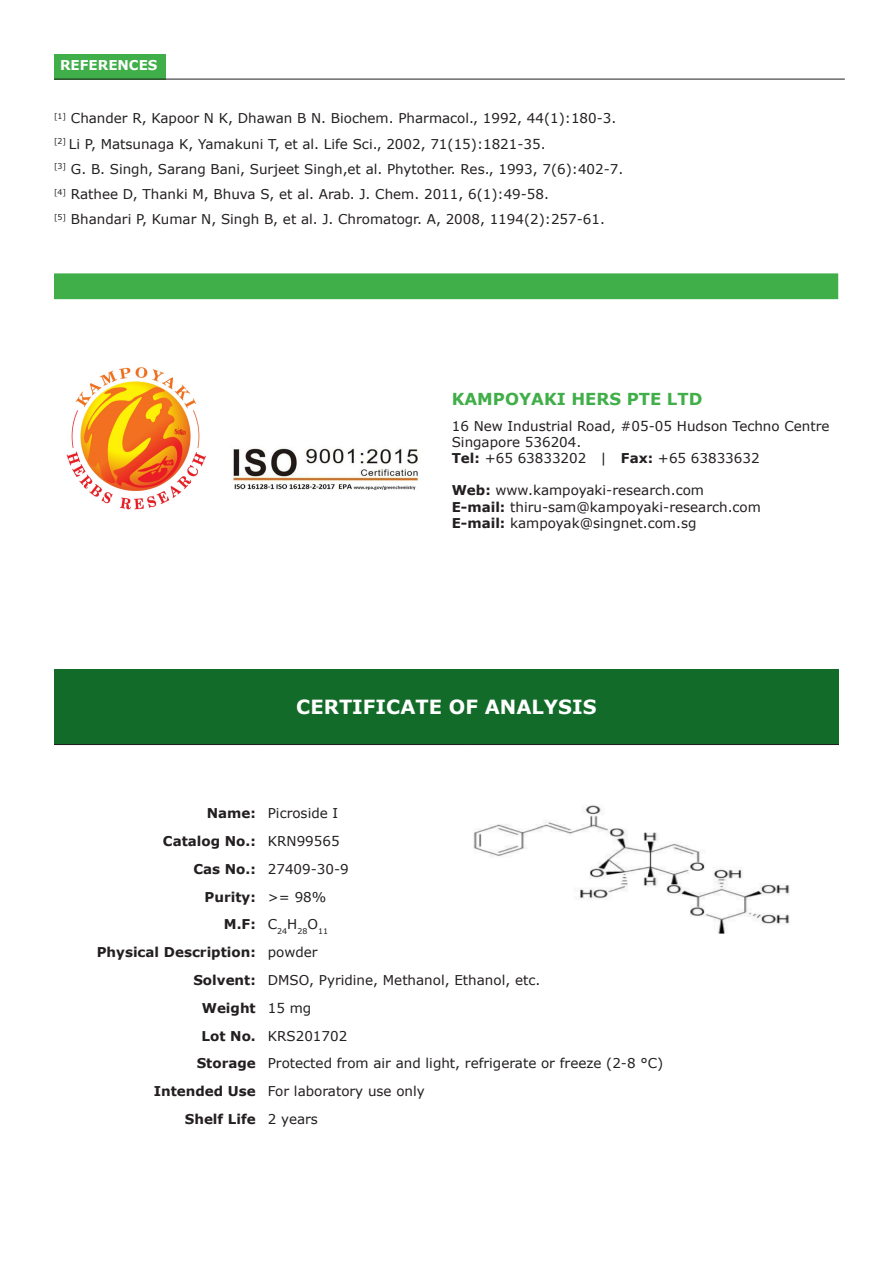
<style>
.page{position:relative;width:893px;height:1263px;background:#fff}
.page>*{position:absolute;margin:0;border:0;box-sizing:border-box;transform-origin:0 0}
.t1{font:700 19.5px "Verdana";color:#fff}
.t2{font:700 16.5px "Verdana";color:#40ae49}
.t3{font:13.5px "Verdana";color:#231f20}
.t4{font:700 13.5px "Verdana";color:#231f20}
.t5{font:700 13.5px "Verdana";color:#fff}
.t6{font:7.8px "Verdana";color:#231f20}
.s1{font-weight:700}
</style>
<div class="page">
<div style="left:54px;top:54px;width:112px;height:25px;background:#40ae49"></div>
<hr style="left:54px;top:79px;width:112px;height:1px;background:#231f20">
<hr style="left:166px;top:79px;width:679px;height:1px;background:#231f20">
<div style="left:54px;top:273px;width:784px;height:26px;background:#40ae49"></div>
<img style="left:66px;top:367px;width:140px;height:143px">
<img style="left:232px;top:448px;width:187px;height:42px">
<div style="left:54px;top:669px;width:785px;height:75px;background:#136b29"></div>
<hr style="left:54px;top:744px;width:208px;height:1px;background:#231f20">
<hr style="left:262px;top:744px;width:208px;height:1px;background:#231f20">
<hr style="left:470px;top:744px;width:369px;height:1px;background:#231f20">
<img style="left:473px;top:805px;width:317px;height:129px">
<p class="t5" style="left:60px;top:57px;width:99px">REFERENCES</p>
<p class="t3" style="left:54px;top:110px;width:564px"><sup>[1]</sup> Chander R, Kapoor N K, Dhawan B N. Biochem. Pharmacol., 1992, 44(1):180-3.</p>
<p class="t3" style="left:54px;top:135px;width:493px"><sup>[2]</sup> Li P, Matsunaga K, Yamakuni T, et al. Life Sci., 2002, 71(15):1821-35.</p>
<p class="t3" style="left:54px;top:160px;width:571px"><sup>[3]</sup> G. B. Singh, Sarang Bani, Surjeet Singh,et al. Phytother. Res., 1993, 7(6):402-7.</p>
<p class="t3" style="left:54px;top:185px;width:497px"><sup>[4]</sup> Rathee D, Thanki M, Bhuva S, et al. Arab. J. Chem. 2011, 6(1):49-58.</p>
<p class="t3" style="left:54px;top:211px;width:552px"><sup>[5]</sup> Bhandari P, Kumar N, Singh B, et al. J. Chromatogr. A, 2008, 1194(2):257-61.</p>
<p class="t2" style="left:452px;top:389px;width:252px">KAMPOYAKI HERS PTE LTD</p>
<p class="t3" style="left:452px;top:417px;width:379px">16 New Industrial Road, #05-05 Hudson Techno Centre</p>
<p class="t3" style="left:452px;top:433px;width:131px">Singapore 536204.</p>
<p class="t3" style="left:452px;top:449px;width:309px"><span class="s1">Tel:</span> +65 63833202 | <span class="s1">Fax:</span> +65 63833632</p>
<p class="t3" style="left:452px;top:482px;width:254px"><span class="s1">Web:</span> www.kampoyaki-research.com</p>
<p class="t3" style="left:452px;top:498px;width:311px"><span class="s1">E-mail:</span> thiru-sam@kampoyaki-research.com</p>
<p class="t3" style="left:452px;top:514px;width:246px"><span class="s1">E-mail:</span> kampoyak@singnet.com.sg</p>
<p class="t1" style="left:296px;top:694px;width:302px">CERTIFICATE OF ANALYSIS</p>
<p class="t4" style="left:207px;top:804px;width:51px">Name:</p>
<p class="t3" style="left:268px;top:805px;width:72px">Picroside I</p>
<p class="t4" style="left:163px;top:832px;width:94px">Catalog No.:</p>
<p class="t3" style="left:268px;top:832px;width:73px">KRN99565</p>
<p class="t4" style="left:193px;top:860px;width:64px">Cas No.:</p>
<p class="t3" style="left:268px;top:860px;width:82px">27409-30-9</p>
<p class="t4" style="left:205px;top:888px;width:53px">Purity:</p>
<p class="t3" style="left:268px;top:888px;width:60px">&gt;= 98%</p>
<p class="t4" style="left:224px;top:916px;width:33px">M.F:</p>
<p class="t6" style="left:268px;top:926px;width:62px"><sup>C</sup>24<sup>H</sup>28<sup>O</sup>11</p>
<p class="t4" style="left:97px;top:943px;width:161px">Physical Description:</p>
<p class="t3" style="left:268px;top:944px;width:51px">powder</p>
<p class="t4" style="left:193px;top:971px;width:64px">Solvent:</p>
<p class="t3" style="left:268px;top:971px;width:274px">DMSO, Pyridine, Methanol, Ethanol, etc.</p>
<p class="t4" style="left:202px;top:999px;width:56px">Weight</p>
<p class="t3" style="left:268px;top:999px;width:45px">15 mg</p>
<p class="t4" style="left:202px;top:1027px;width:56px">Lot No.</p>
<p class="t3" style="left:268px;top:1027px;width:81px">KRS201702</p>
<p class="t4" style="left:197px;top:1055px;width:61px">Storage</p>
<p class="t3" style="left:268px;top:1055px;width:397px">Protected from air and light, refrigerate or freeze (2-8 °C)</p>
<p class="t4" style="left:154px;top:1082px;width:104px">Intended Use</p>
<p class="t3" style="left:268px;top:1083px;width:159px">For laboratory use only</p>
<p class="t4" style="left:185px;top:1110px;width:72px">Shelf Life</p>
<p class="t3" style="left:268px;top:1110px;width:52px">2 years</p>
</div>
